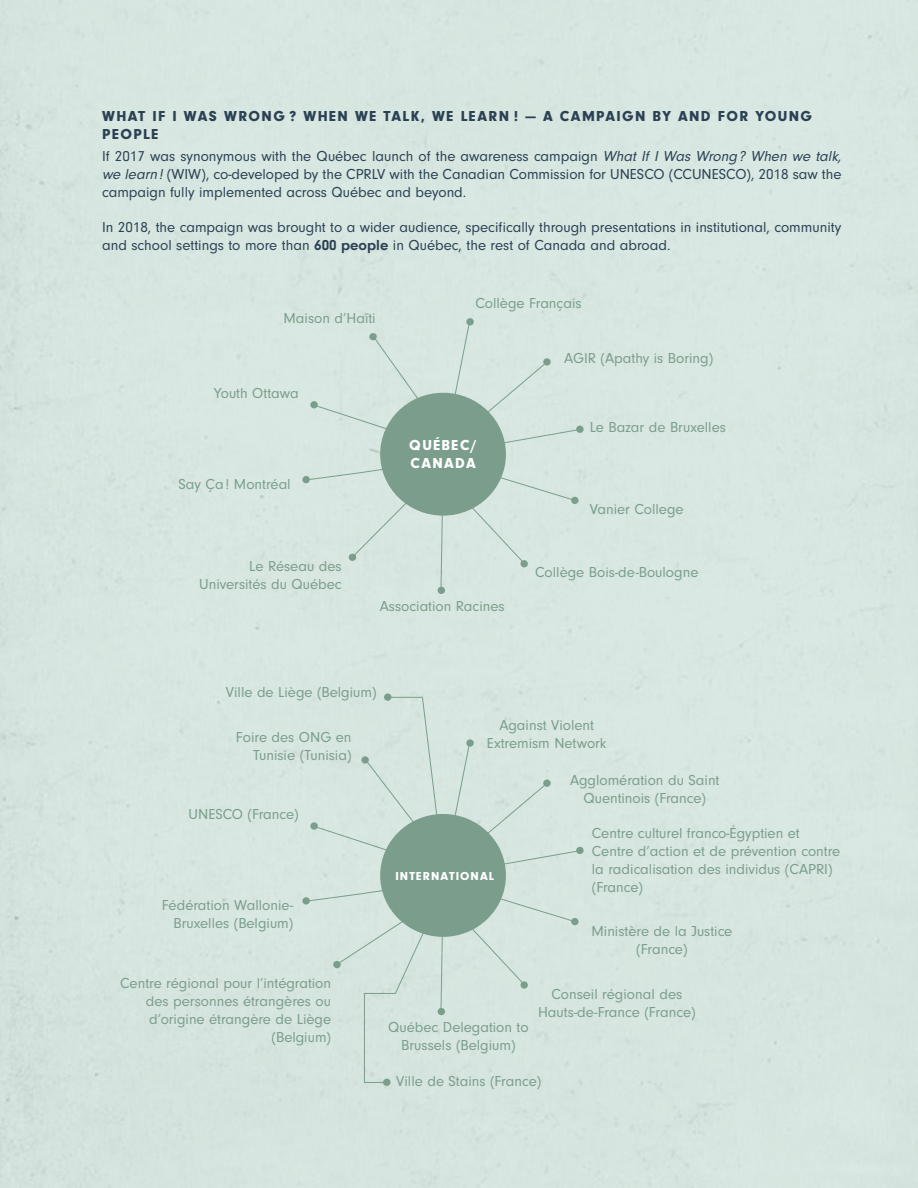
<style>
.page{position:relative;width:918px;height:1188px;background:#fff}
.page>*{position:absolute;margin:0;border:0;box-sizing:border-box;transform-origin:0 0}
.t1{font:15px/18px "Neuzeit Gro";color:#7b9e8c;text-align:center}
.t2{font:15px/18px "Neuzeit Gro";color:#2b4154}
.t3{font:900 15px/18px "Neuzeit Gro";letter-spacing:.09em;color:#2b4154}
.t4{font:900 15px/18px "Neuzeit Gro";letter-spacing:.09em;color:#fff}
.t5{font:900 12px "Neuzeit Gro";letter-spacing:.09em;color:#fff}
.s1{font-style:italic}
.s2{font-weight:700}
</style>
<div class="page">
<svg style="left:917px;top:80px;width:1px;height:36px"></svg>
<div style="left:380px;top:393px;width:126px;height:123px;background:#7b9e8c;border-radius:50%"></div>
<div style="left:576px;top:426px;width:8px;height:7px;background:#7b9e8c;border-radius:50%"></div>
<svg style="left:463px;top:477px;width:116px;height:91px"></svg>
<svg style="left:441px;top:515px;width:2px;height:72px"></svg>
<div style="left:438px;top:587px;width:7px;height:7px;background:#7b9e8c;border-radius:50%"></div>
<svg style="left:302px;top:468px;width:121px;height:93px"></svg>
<svg style="left:310px;top:333px;width:114px;height:99px"></svg>
<svg style="left:466px;top:318px;width:8px;height:8px"></svg>
<svg style="left:453px;top:321px;width:127px;height:123px"></svg>
<div style="left:380px;top:814px;width:126px;height:123px;background:#7b9e8c;border-radius:50%"></div>
<div style="left:576px;top:847px;width:8px;height:7px;background:#7b9e8c;border-radius:50%"></div>
<svg style="left:463px;top:898px;width:116px;height:91px"></svg>
<svg style="left:441px;top:937px;width:2px;height:71px"></svg>
<div style="left:438px;top:1008px;width:7px;height:7px;background:#7b9e8c;border-radius:50%"></div>
<svg style="left:466px;top:739px;width:8px;height:8px"></svg>
<svg style="left:453px;top:742px;width:127px;height:123px"></svg>
<svg style="left:310px;top:697px;width:128px;height:157px"></svg>
<div style="left:384px;top:693px;width:8px;height:8px;background:#7b9e8c;border-radius:3px"></div>
<svg style="left:302px;top:889px;width:125px;height:194px"></svg>
<div style="left:383px;top:1079px;width:8px;height:7px;background:#7b9e8c;border-radius:50%"></div>
<p class="t3" style="left:102px;top:107px;width:712px">WHAT IF I WAS WRONG ? WHEN WE TALK, WE LEARN ! — A CAMPAIGN BY AND FOR YOUNG<br>PEOPLE</p>
<p class="t2" style="left:102px;top:147px;width:744px">If 2017 was synonymous with the Québec launch of the awareness campaign <span class="s1">What If I Was Wrong? When we talk, we learn!</span>(WIW), co-developed by the CPRLV with the Canadian Commission for UNESCO (CCUNESCO), 2018 saw the campaign fully implemented across Québec and beyond.</p>
<p class="t2" style="left:102px;top:218px;width:741px">In 2018, the campaign was brought to a wider audience, specifically through presentations in institutional, community and school settings to more than <span class="s2">600 people</span> in Québec, the rest of Canada and abroad.</p>
<p class="t1" style="left:284px;top:310px;width:94px">Maison d’Haïti</p>
<p class="t1" style="left:214px;top:384px;width:87px">Youth Ottawa</p>
<p class="t1" style="left:179px;top:475px;width:114px">Say Ça! Montréal</p>
<p class="t1" style="left:199px;top:558px;width:144px;text-align:right">Le Réseau des<br>Universités du Québec</p>
<p class="t1" style="left:475px;top:295px;width:108px">Collège Français</p>
<p class="t1" style="left:564px;top:350px;width:151px">AGIR (Apathy is Boring)</p>
<p class="t4" style="left:409px;top:436px;width:69px">QUÉBEC/<br>CANADA</p>
<p class="t1" style="left:590px;top:419px;width:138px">Le Bazar de Bruxelles</p>
<p class="t1" style="left:590px;top:500px;width:95px">Vanier College</p>
<p class="t1" style="left:535px;top:564px;width:165px">Collège Bois-de-Boulogne</p>
<p class="t1" style="left:380px;top:597px;width:127px">Association Racines</p>
<p class="t1" style="left:226px;top:683px;width:152px">Ville de Liège (Belgium)</p>
<p class="t1" style="left:236px;top:728px;width:117px;text-align:right">Foire des ONG en<br>Tunisie (Tunisia)</p>
<p class="t1" style="left:189px;top:805px;width:112px">UNESCO (France)</p>
<p class="t1" style="left:162px;top:897px;width:133px;text-align:right">Fédération Wallonie-<br>Bruxelles (Belgium)</p>
<p class="t1" style="left:120px;top:974px;width:212px;text-align:right">Centre régional pour l’intégration des personnes étrangères ou d’origine étrangère de Liège (Belgium)</p>
<p class="t1" style="left:487px;top:716px;width:121px">Against Violent<br>Extremism Network</p>
<p class="t1" style="left:570px;top:771px;width:151px">Agglomération du Saint<br>Quentinois (France)</p>
<p class="t1" style="left:592px;top:824px;width:250px;text-align:left">Centre culturel franco-Égyptien et<br>Centre d’action et de prévention contre la radicalisation des individus (CAPRI) (France)</p>
<p class="t5" style="left:395px;top:869px;width:101px">INTERNATIONAL</p>
<p class="t1" style="left:591px;top:923px;width:142px">Ministère de la Justice (France)</p>
<p class="t1" style="left:388px;top:1018px;width:142px">Québec Delegation to<br>Brussels (Belgium)</p>
<p class="t1" style="left:538px;top:985px;width:159px">Conseil régional des<br>Hauts-de-France (France)</p>
<p class="t1" style="left:396px;top:1072px;width:146px">Ville de Stains (France)</p>
</div>
